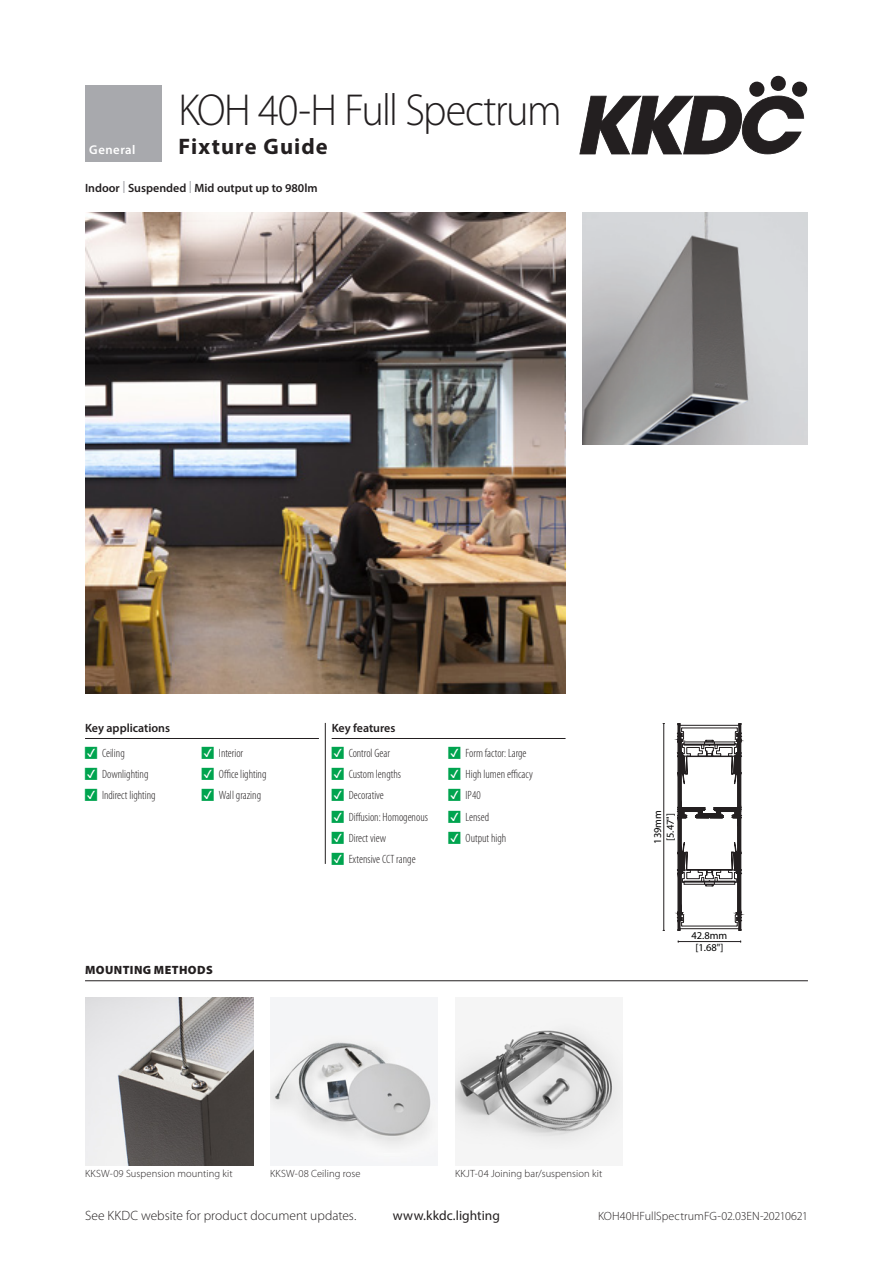
<style>
.page{position:relative;width:893px;height:1263px;background:#fff}
.page>*{position:absolute;margin:0;border:0;box-sizing:border-box;transform-origin:0 0}
.t1{font:300 45px "Myriad Pro";letter-spacing:-.035em;color:#231f20;scale:.94 1}
.t2{font:700 22.5px "Myriad Pro";letter-spacing:.05em;color:#231f20}
.t3{font:300 13.5px "Myriad Pro";color:#231f20}
.t4{font:13.5px "Myriad Pro";letter-spacing:.005em;color:#231f20}
.t5{font:600 12.75px "Myriad Pro";letter-spacing:.04em;color:#fff}
.t6{font:300 condensed 12px "Myriad Pro";color:#231f20}
.t7{font:300 12px "Myriad Pro";color:#231f20}
.summary_points_Gener{font:600 12px "Myriad Pro";color:#231f20}
.Key_headings{font:600 12px "Myriad Pro";color:#231f20}
.mounting_methods_hea{font:900 12px "Myriad Pro";letter-spacing:.035em;color:#231f20}
.mounting_methods_tex{font:300 10.5px "Myriad Pro";letter-spacing:.01em;color:#231f20}
.t8{font:10.5px/12.8px "Myriad Pro";color:#000001}
.s1{color:#a8a9ad}
.s2{color:#00a44f}
</style>
<div class="page">
<svg style="left:579px;top:96px;width:225px;height:58px"></svg>
<svg style="left:749px;top:81px;width:16px;height:16px"></svg>
<div style="left:770px;top:76px;width:16px;height:15px;background:#231f20;border-radius:50%"></div>
<div style="left:792px;top:81px;width:15px;height:16px;background:#231f20;border-radius:50%"></div>
<div style="left:85px;top:85px;width:77px;height:77px;background:#a8a9ad"></div>
<hr style="left:85px;top:980px;width:723px;height:1px;background:#231f20">
<img style="left:85px;top:997px;width:168px;height:168px">
<img style="left:270px;top:997px;width:168px;height:168px">
<img style="left:455px;top:1018px;width:168px;height:132px">
<img style="left:85px;top:213px;width:481px;height:480px">
<img style="left:583px;top:213px;width:225px;height:231px">
<svg style="left:677px;top:723px;width:64px;height:208px"></svg>
<hr style="left:663px;top:723px;width:1px;height:207px;background:#231f20">
<hr style="left:678px;top:941px;width:63px;height:1px;background:#231f20">
<hr style="left:325px;top:723px;width:1px;height:141px;background:#231f20">
<hr style="left:85px;top:738px;width:234px;height:1px;background:#231f20">
<hr style="left:332px;top:738px;width:234px;height:1px;background:#231f20">
<h1 class="t1" style="left:179px;top:83px;width:409px">KOH 40-H Full Spectrum</h1>
<p class="t5" style="left:89px;top:142px;width:48px">General</p>
<h2 class="t2" style="left:179px;top:132px;width:151px">Fixture Guide</h2>
<p class="summary_points_Gener" style="left:85px;top:180px;width:234px">Indoor <span class="s1">|</span> Suspended <span class="s1">|</span> Mid output up to 980lm</p>
<p class="Key_headings" style="left:85px;top:720px;width:87px">Key applications</p>
<p class="t6" style="left:85px;top:746px;width:41px"><span class="s2">•</span> Ceiling</p>
<p class="t6" style="left:85px;top:768px;width:65px"><span class="s2">•</span> Downlighting</p>
<p class="t6" style="left:85px;top:789px;width:72px"><span class="s2">•</span> Indirect lighting</p>
<p class="t6" style="left:202px;top:746px;width:43px"><span class="s2">•</span> Interior</p>
<p class="t6" style="left:202px;top:768px;width:66px"><span class="s2">•</span> Office lighting</p>
<p class="t6" style="left:202px;top:789px;width:61px"><span class="s2">•</span> Wall grazing</p>
<p class="mounting_methods_hea" style="left:85px;top:962px;width:129px">MOUNTING METHODS</p>
<p class="Key_headings" style="left:332px;top:720px;width:65px">Key features</p>
<p class="t6" style="left:332px;top:746px;width:60px"><span class="s2">•</span> Control Gear</p>
<p class="t6" style="left:332px;top:768px;width:71px"><span class="s2">•</span> Custom lengths</p>
<p class="t6" style="left:332px;top:789px;width:54px"><span class="s2">•</span> Decorative</p>
<p class="t6" style="left:332px;top:810px;width:98px"><span class="s2">•</span> Diffusion: Homogenous</p>
<p class="t6" style="left:332px;top:832px;width:56px"><span class="s2">•</span> Direct view</p>
<p class="t6" style="left:332px;top:853px;width:85px"><span class="s2">•</span> Extensive CCT range</p>
<p class="t6" style="left:449px;top:746px;width:79px"><span class="s2">•</span> Form factor: Large</p>
<p class="t6" style="left:449px;top:768px;width:86px"><span class="s2">•</span> High lumen efficacy</p>
<p class="t6" style="left:449px;top:789px;width:34px"><span class="s2">•</span> IP40</p>
<p class="t6" style="left:449px;top:810px;width:42px"><span class="s2">•</span> Lensed</p>
<p class="t6" style="left:449px;top:832px;width:59px"><span class="s2">•</span> Output high</p>
<p class="t8" style="left:651px;top:844px;width:35px;rotate:-90deg">139mm [5.47"]</p>
<p class="t8" style="left:691px;top:929px;width:37px;text-align:center">42.8mm [1.68"]</p>
<p class="mounting_methods_tex" style="left:85px;top:1167px;width:149px">KKSW-09 Suspension mounting kit</p>
<p class="mounting_methods_tex" style="left:270px;top:1167px;width:92px">KKSW-08 Ceiling rose</p>
<p class="mounting_methods_tex" style="left:455px;top:1167px;width:149px">KKJT-04 Joining bar/suspension kit</p>
<p class="t3" style="left:85px;top:1208px;width:273px">See KKDC website for product document updates.</p>
<p class="t4" style="left:393px;top:1207px;width:109px">www.kkdc.lighting</p>
<p class="t7" style="left:598px;top:1209px;width:211px">KOH40HFullSpectrumFG-02.03EN-20210621</p>
</div>
